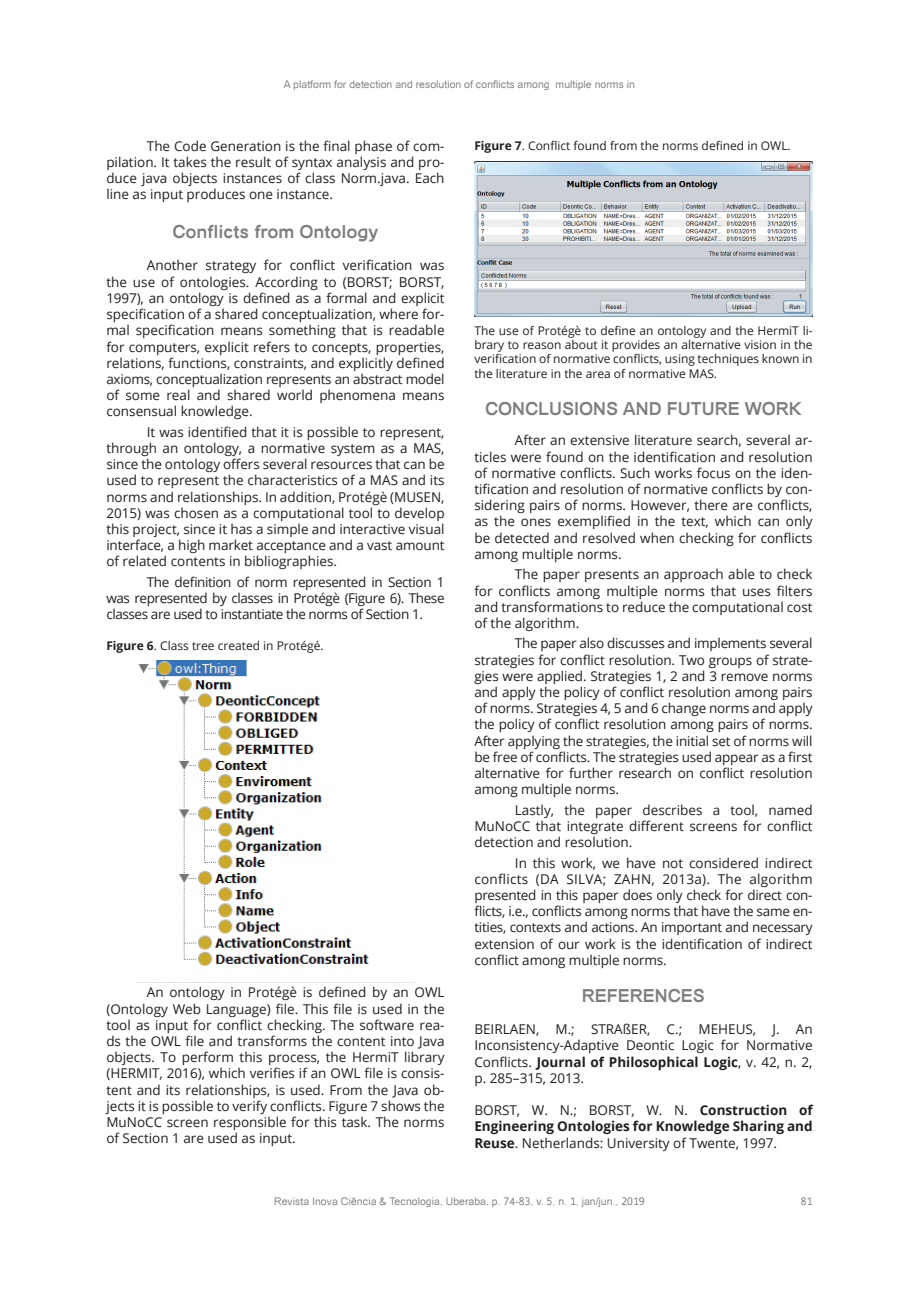
<style>
.page{position:relative;width:919px;height:1289px;background:#fff}
.page>*{position:absolute;margin:0;border:0;box-sizing:border-box;transform-origin:0 0}
.t1{font:700 18px "Catriel";color:#7c7e81}
.t2{font:13.5px/16.2px "Open Sans";color:#231f20;text-align:justify}
.t3{font:700 13.5px/16.2px "Open Sans";color:#231f20;text-align:justify}
.t4{font:12px/14.4px "Open Sans";color:#231f20;text-align:justify}
.t5{font:10.5px "Catriel";color:#7c7e81}
.s1{font-weight:700}
.s2{font-weight:400}
</style>
<div class="page">
<img style="left:138px;top:660px;width:231px;height:306px">
<img style="left:474px;top:162px;width:338px;height:155px">
<p class="t5" style="left:284px;top:79px;width:352px">A platform for detection and resolution of conflicts among multiple norms in</p>
<p class="t2" style="left:106px;top:137px;width:340px;text-indent:40px">The Code Generation is the final phase of com&shy;pilation. It takes the result of syntax analysis and pro&shy;duce java objects instances of class Norm.java. Each line as input produces one instance.</p>
<h1 class="t1" style="left:172px;top:221px;width:208px">Conflicts from Ontology</h1>
<p class="t2" style="left:106px;top:257px;width:340px;text-indent:40px">Another strategy for conflict verification was the use of ontologies. According to (BORST; BORST, 1997), an ontology is defined as a formal and explicit specification of a shared conceptualization, where for&shy;mal specification means something that is readable for computers, explicit refers to concepts, properties, relations, functions, constraints, and explicitly defined axioms, conceptualization represents an abstract model of some real and shared world phenomena means consensual knowledge.</p>
<p class="t2" style="left:106px;top:423px;width:340px;text-indent:40px">It was identified that it is possible to represent, through an ontology, a normative system as a MAS, since the ontology offers several resources that can be used to represent the characteristics of a MAS and its norms and relationships. In addition, Protégè (MUSEN, 2015) was chosen as a computational tool to develop this project, since it has a simple and interactive visual interface, a high market acceptance and a vast amount of related contents in bibliographies.</p>
<p class="t2" style="left:106px;top:573px;width:340px;text-indent:40px">The definition of norm represented in Section 1 was represented by classes in Protégè (Figure 6). These classes are used to instantiate the norms of Section 1.</p>
<p class="t4" style="left:106px;top:638px;width:219px"><span class="s1">Figure 6</span>. Class tree created in Protégé.</p>
<p class="t2" style="left:106px;top:983px;width:340px;text-indent:40px">An ontology in Protégè is defined by an OWL (Ontology Web Language) file. This file is used in the tool as input for conflict checking. The software rea&shy;ds the OWL file and transforms the content into Java objects. To perform this process, the HermiT library (HERMIT, 2016), which verifies if an OWL file is consis&shy;tent and its relationships, is used. From the Java ob&shy;jects it is possible to verify conflicts. Figure 7 shows the MuNoCC screen responsible for this task. The norms of Section 1 are used as input.</p>
<p class="t4" style="left:474px;top:138px;width:318px"><span class="s1">Figure 7</span>. Conflict found from the norms defined in OWL.</p>
<p class="t4" style="left:474px;top:323px;width:340px">The use of Protégè to define an ontology and the HermiT li&shy;brary to reason about it provides an alternative vision in the verification of normative conflicts, using techniques known in the literature in the area of normative MAS.</p>
<h1 class="t1" style="left:485px;top:398px;width:318px">CONCLUSIONS AND FUTURE WORK</h1>
<p class="t2" style="left:474px;top:432px;width:340px;text-indent:40px">After an extensive literature search, several ar&shy;ticles were found on the identification and resolution of normative conflicts. Such works focus on the iden&shy;tification and resolution of normative conflicts by con&shy;sidering pairs of norms. However, there are conflicts, as the ones exemplified in the text, which can only be detected and resolved when checking for conflicts among multiple norms.</p>
<p class="t2" style="left:474px;top:566px;width:340px;text-indent:40px">The paper presents an approach able to check for conflicts among multiple norms that uses filters and transformations to reduce the computational cost of the algorithm.</p>
<p class="t2" style="left:474px;top:635px;width:340px;text-indent:40px">The paper also discusses and implements several strategies for conflict resolution. Two groups of strate&shy;gies were applied. Strategies 1, 2 and 3 remove norms and apply the policy of conflict resolution among pairs of norms. Strategies 4, 5 and 6 change norms and apply the policy of conflict resolution among pairs of norms.<br>After applying the strategies, the initial set of norms will be free of conflicts. The strategies used appear as a first alternative for further research on conflict resolution among multiple norms.</p>
<p class="t2" style="left:474px;top:801px;width:340px;text-indent:40px">Lastly, the paper describes a tool, named MuNoCC that integrate different screens for conflict detection and resolution.</p>
<p class="t2" style="left:474px;top:854px;width:340px;text-indent:40px">In this work, we have not considered indirect conflicts (DA SILVA; ZAHN, 2013a). The algorithm presented in this paper does only check for direct con&shy;flicts, i.e., conflicts among norms that have the same en&shy;tities, contexts and actions. An important and necessary extension of our work is the identification of indirect conflict among multiple norms.</p>
<h1 class="t1" style="left:582px;top:984px;width:125px">REFERENCES</h1>
<p class="t2" style="left:474px;top:1020px;width:340px">BEIRLAEN, M.; STRAßER, C.; MEHEUS, J. An Inconsistency-Adaptive Deontic Logic for Normative Conflicts. <span class="s1">Journal of Philosophical Logic</span>, v. 42, n. 2, p. 285–315, 2013.</p>
<p class="t3" style="left:474px;top:1101px;width:340px"><span class="s2">BORST, W. N.; BORST, W. N.</span> Construction of Engineering Ontologies for Knowledge Sharing and Reuse<span class="s2">. Netherlands: University of Twente, 1997.</span></p>
<p class="t5" style="left:274px;top:1195px;width:372px">Revista Inova Ciência &amp; Tecnologia, Uberaba, p. 74-83, v. 5, n. 1, jan/jun., 2019</p>
<p class="t5" style="left:800px;top:1195px;width:13px">81</p>
</div>
